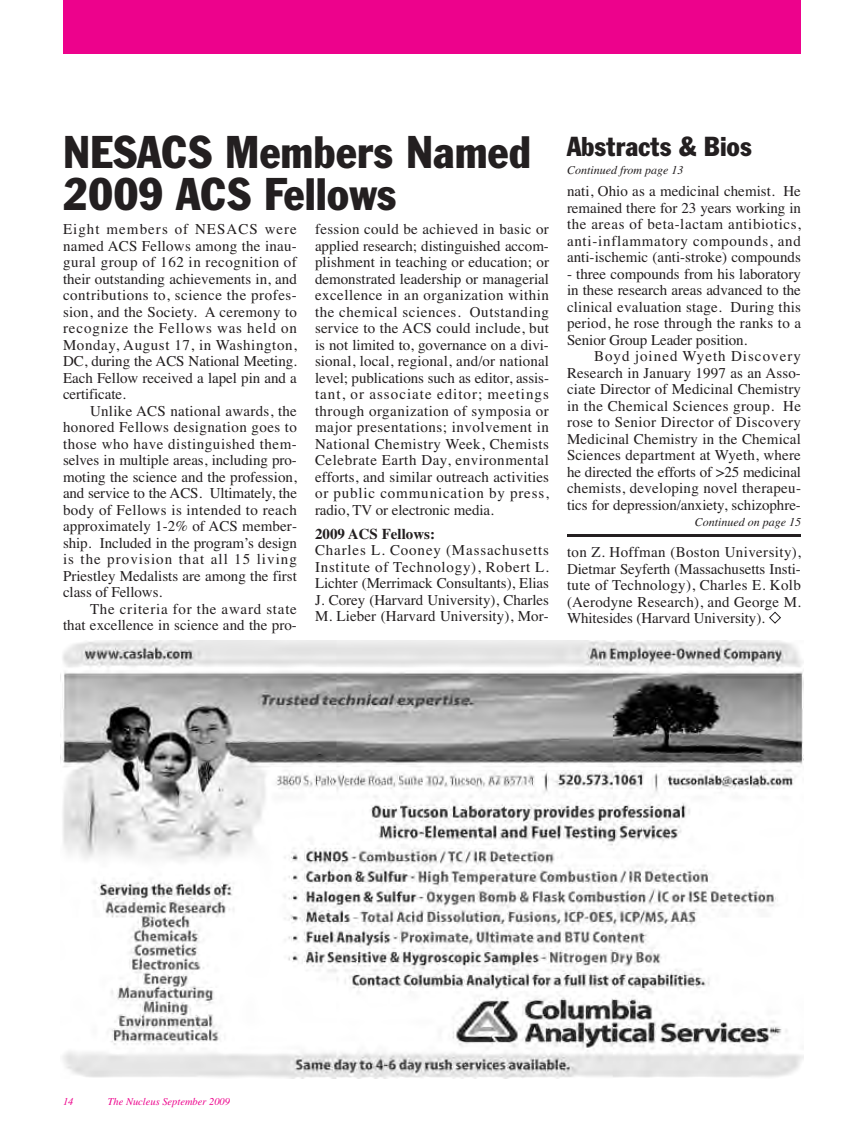
<style>
.page{position:relative;width:864px;height:1134px;background:#fff}
.page>*{position:absolute;margin:0;border:0;box-sizing:border-box;transform-origin:0 0}
.t1{font:condensed 45px/42px "Franklin Gothic BT";color:#231f20}
.t2{font:condensed 27px "Franklin Gothic BT";color:#231f20}
.t3{font:15px/16.5px "Times";color:#231f20;text-align:justify}
.t4{font:700 15px "Times";color:#231f20}
.t5{font:italic 12px "Times";color:#231f20}
.t6{font:italic 10.5px "Times";color:#ed028c}
.s1{color:#fff}
</style>
<div class="page">
<div style="left:63px;top:0;width:738px;height:54px;background:#ed028c"></div>
<img style="left:60px;top:641px;width:744px;height:437px">
<hr style="left:567px;top:534px;width:234px;height:3px;background:#231f20">
<h1 class="t1" style="left:63px;top:135px;width:470px">NESACS Members Named<br>2009 ACS Fellows</h1>
<h2 class="t2" style="left:567px;top:136px;width:187px">Abstracts &amp; Bios</h2>
<p class="t5" style="left:567px;top:162px;width:118px">Continued from page 13</p>
<p class="t3" style="left:567px;top:183px;width:236px">nati, Ohio as a medicinal chemist. He remained there for 23 years working in the areas of beta-lactam antibiotics, anti-inflammatory compounds, and anti-ischemic (anti-stroke) compounds</p>
<p class="t3" style="left:567px;top:265px;width:236px">- three compounds from his laboratory in these research areas advanced to the clinical evaluation stage. During this period, he rose through the ranks to a Senior Group Leader position.</p>
<p class="t3" style="left:567px;top:348px;width:236px;text-indent:27px">Boyd joined Wyeth Discovery Research in January 1997 as an Asso&shy;ciate Director of Medicinal Chemistry in the Chemical Sciences group. He rose to Senior Director of Discovery Medicinal Chemistry in the Chemical Sciences department at Wyeth, where he directed the efforts of &gt;25 medicinal chemists, developing novel therapeu&shy;tics for depression/anxiety, schizophre-</p>
<p class="t3" style="left:315px;top:221px;width:236px">fession could be achieved in basic or applied research; distinguished accom&shy;plishment in teaching or education; or demonstrated leadership or managerial excellence in an organization within the chemical sciences. Outstanding service to the ACS could include, but is not limited to, governance on a divi&shy;sional, local, regional, and/or national level; publications such as editor, assis&shy;tant, or associate editor; meetings through organization of symposia or major presentations; involvement in National Chemistry Week, Chemists Celebrate Earth Day, environmental efforts, and similar outreach activities or public communication by press, radio, TV or electronic media.</p>
<p class="t4" style="left:315px;top:525px;width:121px">2009 ACS Fellows:</p>
<p class="t3" style="left:315px;top:542px;width:235px">Charles L. Cooney (Massachusetts Institute of Technology), Robert L.<br>Lichter (Merrimack Consultants), Elias J. Corey (Harvard University), Charles M. Lieber (Harvard University), Mor-</p>
<p class="t3" style="left:567px;top:544px;width:235px">ton Z. Hoffman (Boston University), Dietmar Seyferth (Massachusetts Insti&shy;tute of Technology), Charles E. Kolb (Aerodyne Research), and George M.<br>Whitesides (Harvard University). <span class="s1">◆</span></p>
<p class="t3" style="left:63px;top:221px;width:235px">Eight members of NESACS were named ACS Fellows among the inau&shy;gural group of 162 in recognition of their outstanding achievements in, and contributions to, science the profes&shy;sion, and the Society. A ceremony to recognize the Fellows was held on Monday, August 17, in Washington, DC, during the ACS National Meeting.<br>Each Fellow received a lapel pin and a certificate.</p>
<p class="t3" style="left:63px;top:402px;width:236px;text-indent:27px">Unlike ACS national awards, the honored Fellows designation goes to those who have distinguished them&shy;selves in multiple areas, including pro&shy;moting the science and the profession, and service to the ACS. Ultimately, the body of Fellows is intended to reach approximately 1-2% of ACS member&shy;ship. Included in the program’s design is the provision that all 15 living Priestley Medalists are among the first class of Fellows.</p>
<p class="t3" style="left:63px;top:600px;width:235px;text-align:right">The criteria for the award state<br>that excellence in science and the pro-</p>
<p class="t5" style="left:695px;top:515px;width:108px">Continued on page 15</p>
<p class="t6" style="left:63px;top:1095px;width:12px">14</p>
<p class="t6" style="left:108px;top:1095px;width:124px">The Nucleus September 2009</p>
</div>
